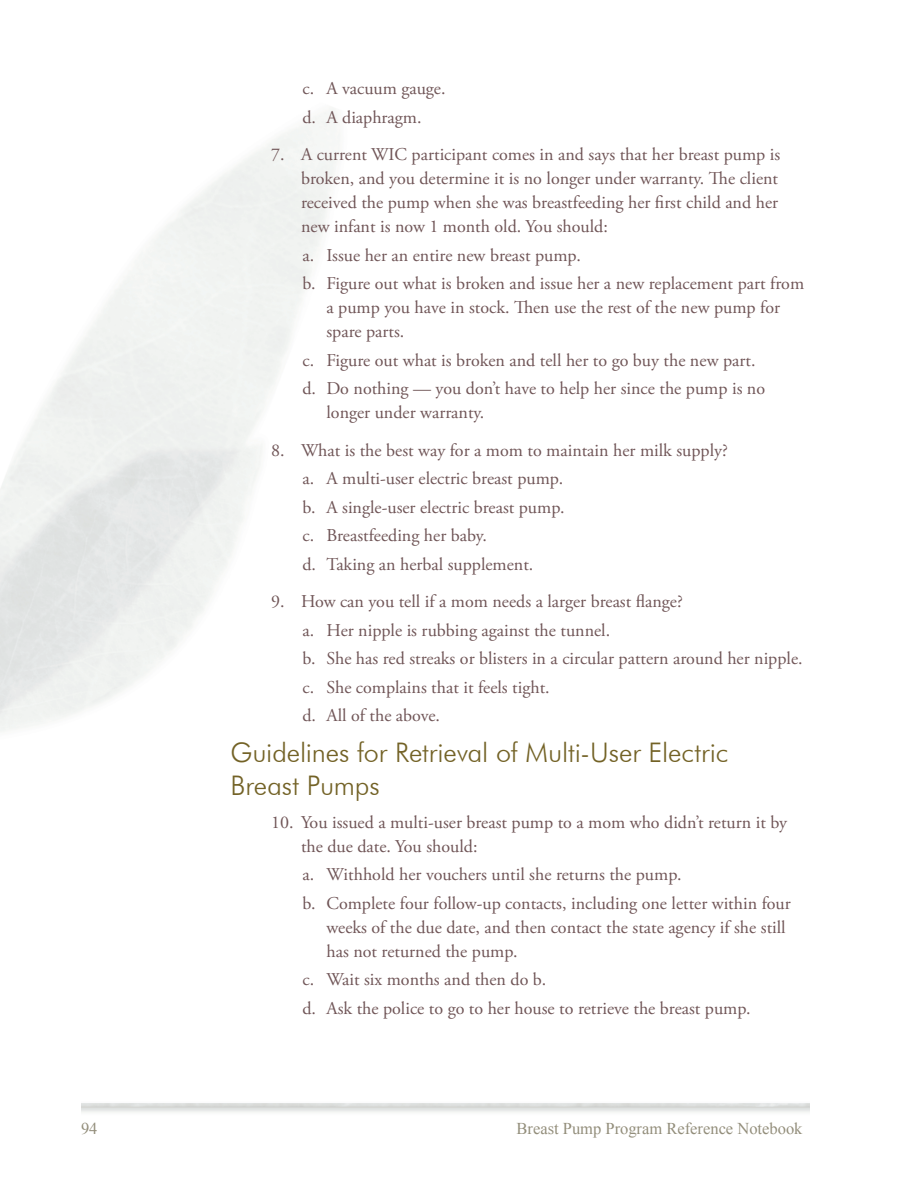
<style>
.page{position:relative;width:918px;height:1188px;background:#fff}
.page>*{position:absolute;margin:0;border:0;box-sizing:border-box;transform-origin:0 0}
.t1{font:300 27px/32.4px "Futura BT";letter-spacing:-.005em;color:#736226}
.t2{font:18px/28.5px "Adobe Garamond Pro";color:#705557}
.t3{font:16.5px "Times New Roman";color:#938e7b}
</style>
<div class="page">
<p class="t2" style="left:303px;top:75px;width:145px">c. A vacuum gauge. d. A diaphragm.</p>
<p class="t2" style="left:301px;top:143px;width:481px;line-height:24px;text-indent:-30px">7. A current WIC participant comes in and says that her breast pump is broken, and you determine it is no longer under warranty. The client received the pump when she was breastfeeding her first child and her new infant is now 1 month old. You should:</p>
<p class="t2" style="left:303px;top:241px;width:503px">a. Issue her an entire new breast pump.<br>b. Figure out what is broken and issue her a new replacement part from</p>
<p class="t2" style="left:326px;top:296px;width:455px;line-height:24px">a pump you have in stock. Then use the rest of the new pump for spare parts.</p>
<p class="t2" style="left:303px;top:346px;width:464px">c. Figure out what is broken and tell her to go buy the new part. d. Do nothing — you don’t have to help her since the pump is no</p>
<p class="t2" style="left:326px;top:399px;width:159px">longer under warranty.</p>
<p class="t2" style="left:303px;top:436px;width:427px;text-indent:-32px">8. What is the best way for a mom to maintain her milk supply? a. A multi-user electric breast pump.<br>b. A single-user electric breast pump.<br>c. Breastfeeding her baby.<br>d. Taking an herbal supplement.</p>
<p class="t2" style="left:303px;top:588px;width:502px;text-indent:-32px">9. How can you tell if a mom needs a larger breast flange?<br>a. Her nipple is rubbing against the tunnel.<br>b. She has red streaks or blisters in a circular pattern around her nipple. c. She complains that it feels tight.<br>d. All of the above.</p>
<h1 class="t1" style="left:231px;top:736px;width:499px">Guidelines for Retrieval of Multi-User Electric<br>Breast Pumps</h1>
<p class="t2" style="left:301px;top:811px;width:488px;line-height:24px;text-indent:-30px">10. You issued a multi-user breast pump to a mom who didn’t return it by the due date. You should:</p>
<p class="t2" style="left:303px;top:861px;width:490px">a. Withhold her vouchers until she returns the pump.<br>b. Complete four follow-up contacts, including one letter within four</p>
<p class="t2" style="left:326px;top:916px;width:461px;line-height:24px">weeks of the due date, and then contact the state agency if she still has not returned the pump.</p>
<p class="t2" style="left:303px;top:966px;width:450px">c. Wait six months and then do b.<br>d. Ask the police to go to her house to retrieve the breast pump.</p>
<p class="t3" style="left:81px;top:1118px;width:18px">94</p>
<p class="t3" style="left:517px;top:1118px;width:287px">Breast Pump Program Reference Notebook</p>
</div>
